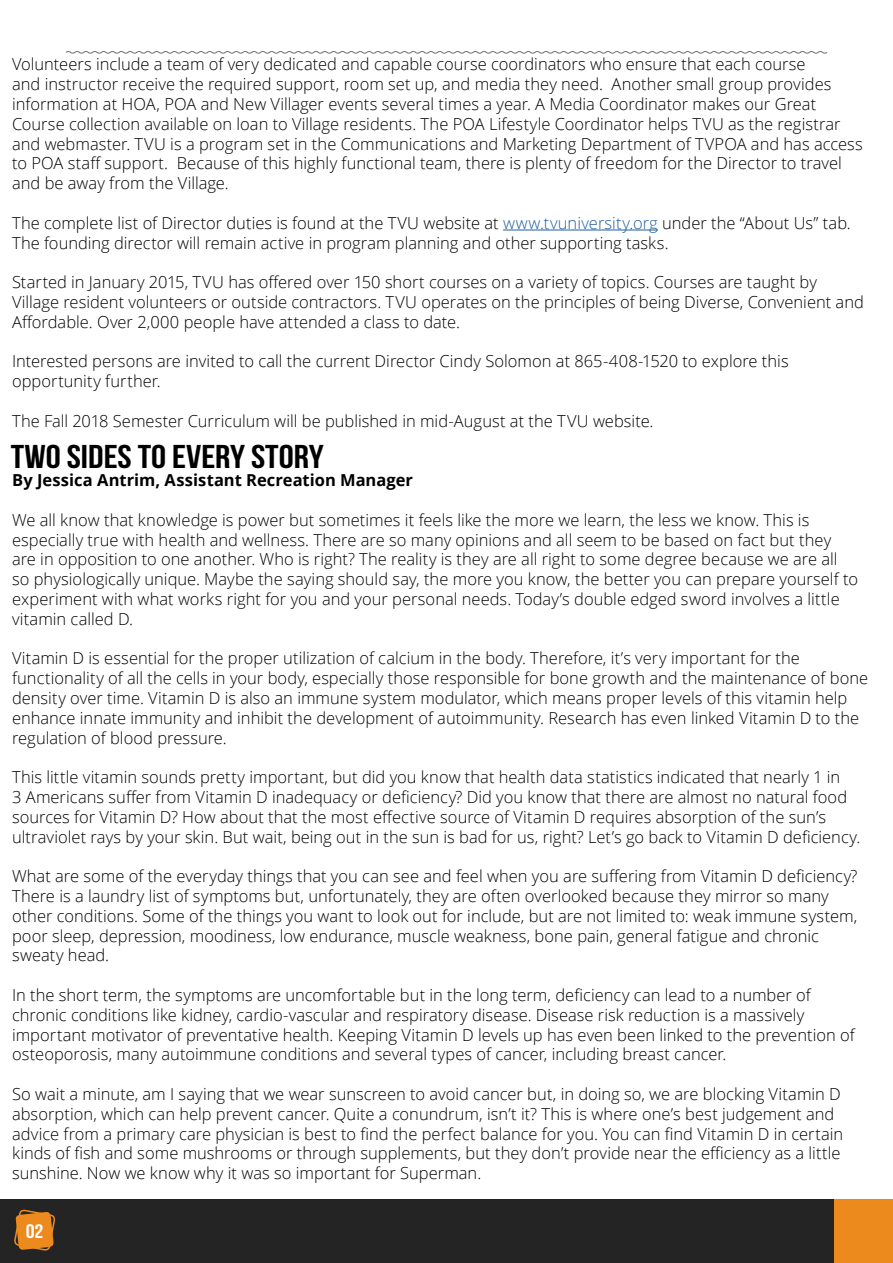
<style>
.page{position:relative;width:893px;height:1263px;background:#fff}
.page>*{position:absolute;margin:0;border:0;box-sizing:border-box;transform-origin:0 0}
.t1{font:700 33px "Bebas Neue";color:#000;scale:1.15 1}
.t2{font:700 19.5px "Bebas Neue";color:#fff;scale:1.15 1}
.t3{font:300 16.5px/19.8px "Open Sans";color:#000}
.t4{font:700 16.5px "Open Sans";color:#000}
.s1{color:#215e9e}
</style>
<div class="page">
<div style="left:0;top:1199px;width:893px;height:64px;background:#252425"></div>
<div style="left:835px;top:1199px;width:58px;height:64px;background:#ec8a1d"></div>
<svg style="left:14px;top:1209px;width:42px;height:42px"></svg>
<svg style="left:66px;top:51px;width:762px;height:3px"></svg>
<hr style="left:503px;top:230px;width:155px;height:1px;background:#215e9e">
<p class="t3" style="left:12px;top:54px;width:852px">Volunteers include a team of very dedicated and capable course coordinators who ensure that each course<br>and instructor receive the required support, room set up, and media they need. Another small group provides information at HOA, POA and New Villager events several times a year. A Media Coordinator makes our Great Course collection available on loan to Village residents. The POA Lifestyle Coordinator helps TVU as the registrar and webmaster. TVU is a program set in the Communications and Marketing Department of TVPOA and has access to POA staff support. Because of this highly functional team, there is plenty of freedom for the Director to travel and be away from the Village.</p>
<p class="t3" style="left:12px;top:212px;width:840px">The complete list of Director duties is found at the TVU website at <span class="s1">www.tvuniversity.org</span> under the “About Us” tab.<br>The founding director will remain active in program planning and other supporting tasks.</p>
<p class="t3" style="left:12px;top:272px;width:853px">Started in January 2015, TVU has offered over 150 short courses on a variety of topics. Courses are taught by<br>Village resident volunteers or outside contractors. TVU operates on the principles of being Diverse, Convenient and<br>Affordable. Over 2,000 people have attended a class to date.</p>
<p class="t3" style="left:12px;top:351px;width:778px">Interested persons are invited to call the current Director Cindy Solomon at 865-408-1520 to explore this opportunity further.</p>
<p class="t3" style="left:12px;top:410px;width:643px">The Fall 2018 Semester Curriculum will be published in mid-August at the TVU website.</p>
<h1 class="t1" style="left:11px;top:439px;width:273px">TWO SIDES TO EVERY STORY</h1>
<p class="t4" style="left:12px;top:468px;width:402px">By Jessica Antrim, Assistant Recreation Manager</p>
<p class="t3" style="left:12px;top:509px;width:847px">We all know that knowledge is power but sometimes it feels like the more we learn, the less we know. This is especially true with health and wellness. There are so many opinions and all seem to be based on fact but they are in opposition to one another. Who is right? The reality is they are all right to some degree because we are all so physiologically unique. Maybe the saying should say, the more you know, the better you can prepare yourself to experiment with what works right for you and your personal needs. Today’s double edged sword involves a little vitamin called D.</p>
<p class="t3" style="left:12px;top:648px;width:858px">Vitamin D is essential for the proper utilization of calcium in the body. Therefore, it’s very important for the functionality of all the cells in your body, especially those responsible for bone growth and the maintenance of bone density over time. Vitamin D is also an immune system modulator, which means proper levels of this vitamin help enhance innate immunity and inhibit the development of autoimmunity. Research has even linked Vitamin D to the regulation of blood pressure.</p>
<p class="t3" style="left:12px;top:767px;width:850px">This little vitamin sounds pretty important, but did you know that health data statistics indicated that nearly 1 in<br>3 Americans suffer from Vitamin D inadequacy or deficiency? Did you know that there are almost no natural food sources for Vitamin D? How about that the most effective source of Vitamin D requires absorption of the sun’s ultraviolet rays by your skin. But wait, being out in the sun is bad for us, right? Let’s go back to Vitamin D deficiency.</p>
<p class="t3" style="left:12px;top:866px;width:847px">What are some of the everyday things that you can see and feel when you are suffering from Vitamin D deficiency?<br>There is a laundry list of symptoms but, unfortunately, they are often overlooked because they mirror so many other conditions. Some of the things you want to look out for include, but are not limited to: weak immune system, poor sleep, depression, moodiness, low endurance, muscle weakness, bone pain, general fatigue and chronic sweaty head.</p>
<p class="t3" style="left:12px;top:985px;width:844px">In the short term, the symptoms are uncomfortable but in the long term, deficiency can lead to a number of chronic conditions like kidney, cardio-vascular and respiratory disease. Disease risk reduction is a massively important motivator of preventative health. Keeping Vitamin D levels up has even been linked to the prevention of osteoporosis, many autoimmune conditions and several types of cancer, including breast cancer.</p>
<p class="t3" style="left:12px;top:1084px;width:833px">So wait a minute, am I saying that we wear sunscreen to avoid cancer but, in doing so, we are blocking Vitamin D absorption, which can help prevent cancer. Quite a conundrum, isn’t it? This is where one’s best judgement and advice from a primary care physician is best to find the perfect balance for you. You can find Vitamin D in certain kinds of fish and some mushrooms or through supplements, but they don’t provide near the efficiency as a little sunshine. Now we know why it was so important for Superman.</p>
<p class="t2" style="left:26px;top:1220px;width:17px">02</p>
</div>
